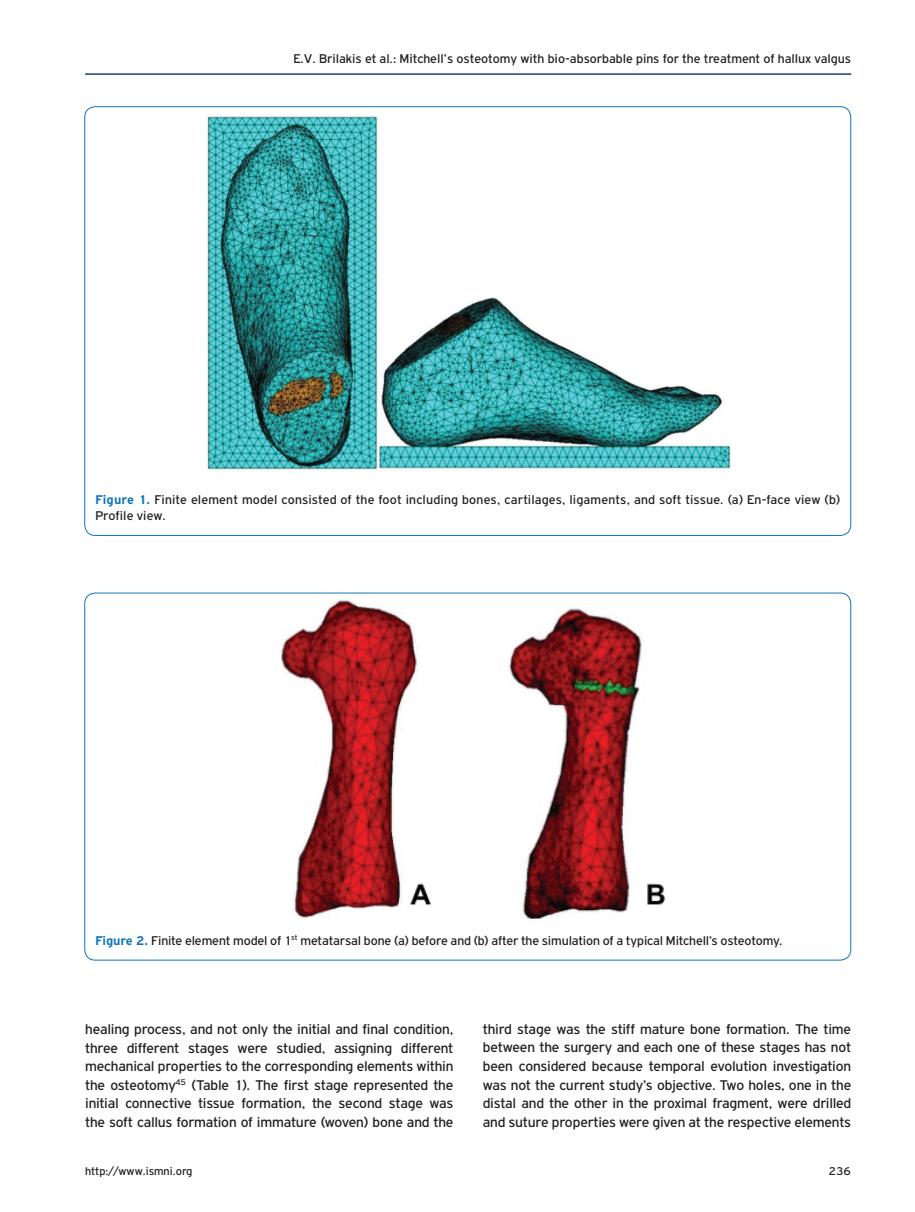
<style>
.page{position:relative;width:915px;height:1212px;background:#fff}
.page>*{position:absolute;margin:0;border:0;box-sizing:border-box;transform-origin:0 0}
.t1{font:15px/18.6px "PF Highway Gothic";letter-spacing:-.01em;color:#231f20;text-align:justify}
.t2{font:13.5px/16.2px "PF Highway Gothic";color:#231f20}
.t3{font:12px "PF Highway Gothic";color:#231f20}
.s1{font-weight:700;color:#1074bc}
</style>
<div class="page">
<hr style="left:85px;top:73px;width:765px;height:2px;background:#1a3f74">
<img style="left:207px;top:116px;width:524px;height:355px">
<img style="left:280px;top:598px;width:386px;height:321px">
<p class="t2" style="left:293px;top:50px;width:559px">E.V. Brilakis et al.: Mitchell’s osteotomy with bio-absorbable pins for the treatment of hallux valgus</p>
<p class="t2" style="left:95px;top:491px;width:746px"><span class="s1">Figure 1.</span> Finite element model consisted of the foot including bones, cartilages, ligaments, and soft tissue. (a) En-face view (b)<br>Profile view.</p>
<p class="t2" style="left:95px;top:932px;width:688px"><span class="s1">Figure 2.</span> Finite element model of 1<sup>st</sup> metatarsal bone (a) before and (b) after the simulation of a typical Mitchell’s osteotomy.</p>
<p class="t1" style="left:85px;top:1019px;width:370px">healing process, and not only the initial and final condition, three different stages were studied, assigning different mechanical properties to the corresponding elements within the osteotomy<sup>45</sup> (Table 1). The first stage represented the initial connective tissue formation, the second stage was the soft callus formation of immature (woven) bone and the</p>
<p class="t1" style="left:482px;top:1019px;width:370px">third stage was the stiff mature bone formation. The time between the surgery and each one of these stages has not been considered because temporal evolution investigation was not the current study’s objective. Two holes, one in the distal and the other in the proximal fragment, were drilled and suture properties were given at the respective elements</p>
<p class="t3" style="left:85px;top:1165px;width:109px">http://www.ismni.org</p>
<p class="t3" style="left:828px;top:1165px;width:24px">236</p>
</div>
